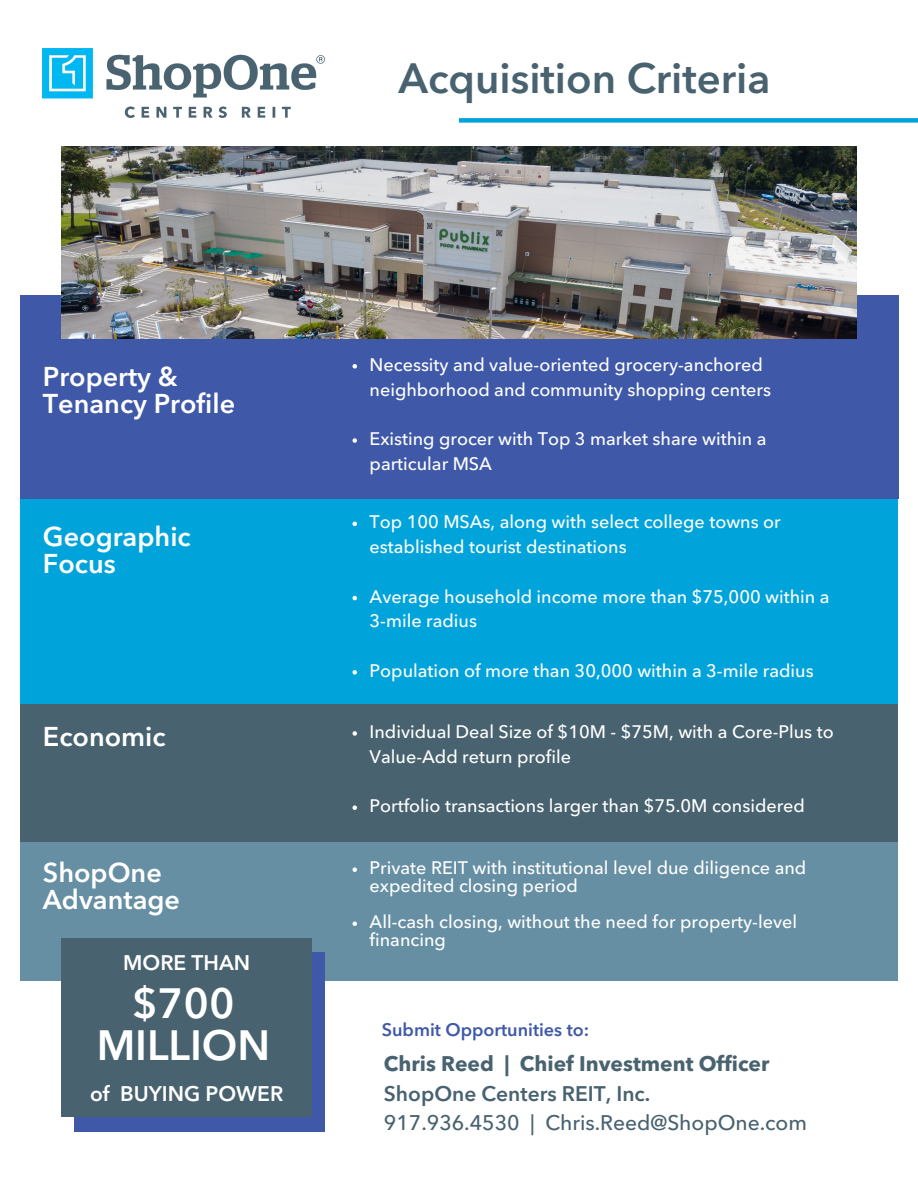
<style>
.page{position:relative;width:918px;height:1188px;background:#fff}
.page>*{position:absolute;margin:0;border:0;box-sizing:border-box;transform-origin:0 0}
.t1{font:600 42px "Avenir Next LT Pro";color:#48626f}
.t2{font:600 42px "Avenir Next LT Pro";color:#fff}
.t3{font:600 27px "Avenir Next LT Pro";color:#fff}
.t4{font:500 21px "Avenir Next LT Pro";color:#48626f}
.t5{font:700 21px "Avenir Next LT Pro";color:#48626f}
.t6{font:600 21px "Avenir Next LT Pro";color:#48626f}
.t7{font:600 21px "Avenir Next LT Pro";color:#fff}
.t8{font:500 18px/24.8px "Avenir Next LT Pro";color:#fff}
.t9{font:600 18px "Avenir Next LT Pro";color:#3f59a8}
</style>
<div class="page">
<div style="left:20px;top:296px;width:878px;height:203px;background:#3f59a8"></div>
<img style="left:62px;top:146px;width:794px;height:193px">
<div style="left:20px;top:499px;width:877px;height:205px;background:#00a4db"></div>
<div style="left:459px;top:118px;width:459px;height:5px;background:#00a4db"></div>
<img style="left:43px;top:48px;width:281px;height:70px">
<div style="left:20px;top:704px;width:877px;height:138px;background:#48626f"></div>
<div style="left:20px;top:842px;width:877px;height:139px;background:#668fa3"></div>
<div style="left:74px;top:953px;width:250px;height:178px;background:#3f59a8"></div>
<div style="left:62px;top:938px;width:250px;height:179px;background:#48626f"></div>
<svg style="left:353px;top:364px;width:4px;height:5px"></svg>
<svg style="left:353px;top:438px;width:4px;height:5px"></svg>
<svg style="left:353px;top:522px;width:4px;height:4px"></svg>
<svg style="left:353px;top:596px;width:4px;height:4px"></svg>
<svg style="left:353px;top:670px;width:4px;height:5px"></svg>
<svg style="left:353px;top:731px;width:4px;height:5px"></svg>
<svg style="left:353px;top:805px;width:4px;height:5px"></svg>
<svg style="left:353px;top:867px;width:4px;height:5px"></svg>
<svg style="left:353px;top:921px;width:4px;height:5px"></svg>
<p class="t3" style="left:43px;top:366px;width:136px">Property &amp;</p>
<p class="t3" style="left:43px;top:393px;width:194px">Tenancy Profile</p>
<p class="t3" style="left:43px;top:526px;width:149px">Geographic</p>
<p class="t3" style="left:43px;top:553px;width:74px">Focus</p>
<p class="t1" style="left:398px;top:61px;width:374px">Acquisition Criteria</p>
<p class="t8" style="left:370px;top:354px;width:403px">Necessity and value-oriented grocery-anchored neighborhood and community shopping centers</p>
<p class="t8" style="left:370px;top:428px;width:399px">Existing grocer with Top 3 market share within a particular MSA</p>
<p class="t8" style="left:370px;top:511px;width:413px">Top 100 MSAs, along with select college towns or established tourist destinations</p>
<p class="t8" style="left:370px;top:586px;width:462px">Average household income more than $75,000 within a<br>3-mile radius</p>
<p class="t8" style="left:370px;top:660px;width:446px">Population of more than 30,000 within a 3-mile radius</p>
<p class="t3" style="left:43px;top:725px;width:124px">Economic</p>
<p class="t8" style="left:370px;top:721px;width:466px">Individual Deal Size of $10M - $75M, with a Core-Plus to<br>Value-Add return profile</p>
<p class="t8" style="left:370px;top:795px;width:437px">Portfolio transactions larger than $75.0M considered</p>
<p class="t3" style="left:43px;top:861px;width:120px">ShopOne</p>
<p class="t3" style="left:43px;top:888px;width:139px">Advantage</p>
<p class="t7" style="left:123px;top:954px;width:129px">MORE THAN</p>
<p class="t2" style="left:132px;top:986px;width:104px">$700</p>
<p class="t2" style="left:97px;top:1028px;width:175px">MILLION</p>
<p class="t7" style="left:90px;top:1085px;width:195px">of BUYING POWER</p>
<p class="t8" style="left:370px;top:861px;width:438px;line-height:18px">Private REIT with institutional level due diligence and expedited closing period</p>
<p class="t8" style="left:370px;top:915px;width:429px;line-height:18px">All-cash closing, without the need for property-level financing</p>
<p class="t9" style="left:382px;top:1022px;width:209px">Submit Opportunities to:</p>
<p class="t5" style="left:384px;top:1056px;width:387px">Chris Reed | Chief Investment Officer</p>
<p class="t6" style="left:384px;top:1085px;width:268px">ShopOne Centers REIT, Inc.</p>
<p class="t4" style="left:384px;top:1114px;width:425px">917.936.4530 | Chris.Reed@ShopOne.com</p>
</div>
